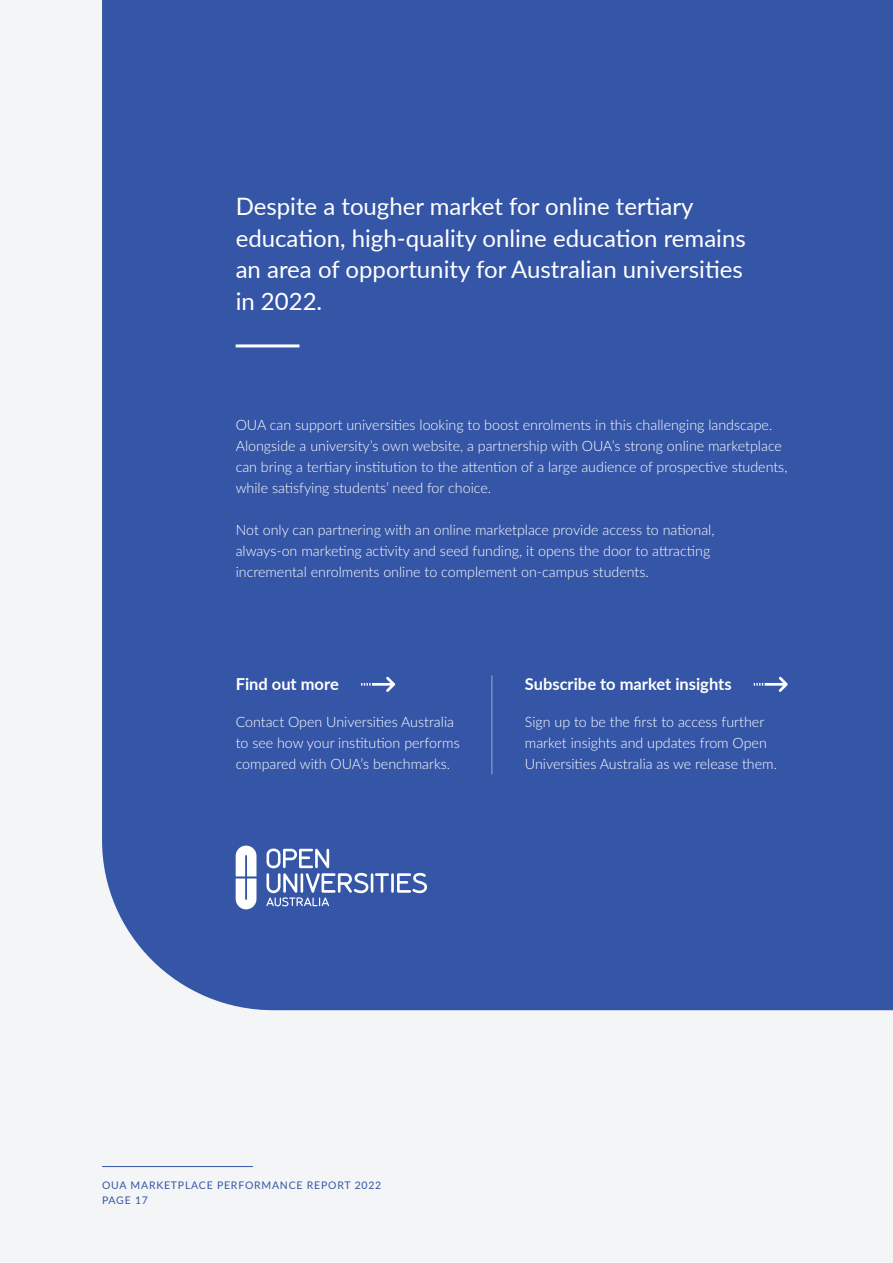
<style>
.page{position:relative;width:893px;height:1263px;background:#f3f5f6}
.page>*{position:absolute;margin:0;border:0;box-sizing:border-box;transform-origin:0 0}
.t1{font:24px/31.5px "Lato";color:#fff}
.t2{font:700 16.5px "Lato";color:#fff}
.t3{font:300 14.25px/21px "Lato";color:#fff}
.t4{font:10.5px/15px "Lato";letter-spacing:.075em;color:#3555a6}
</style>
<div class="page">
<div style="left:102px;top:0;width:791px;height:1010px;background:#3555a6"></div>
<hr style="left:102px;top:1166px;width:151px;height:1px;background:#3555a6">
<hr style="left:236px;top:344px;width:63px;height:3px;background:#fff">
<svg style="left:236px;top:845px;width:20px;height:64px"></svg>
<svg style="left:266px;top:848px;width:161px;height:58px;background:#5e77b8"></svg>
<hr style="left:491px;top:675px;width:1px;height:99px;background:#9aaad2">
<svg style="left:361px;top:677px;width:34px;height:15px"></svg>
<svg style="left:754px;top:677px;width:34px;height:15px"></svg>
<p class="t1" style="left:236px;top:190px;width:512px">Despite a tougher market for online tertiary education, high-quality online education remains an area of opportunity for Australian universities in 2022.</p>
<p class="t3" style="left:236px;top:414px;width:553px">OUA can support universities looking to boost enrolments in this challenging landscape.<br>Alongside a university’s own website, a partnership with OUA’s strong online marketplace can bring a tertiary institution to the attention of a large audience of prospective students, while satisfying students’ need for choice.</p>
<p class="t3" style="left:236px;top:519px;width:480px">Not only can partnering with an online marketplace provide access to national, always-on marketing activity and seed funding, it opens the door to attracting incremental enrolments online to complement on-campus students.</p>
<p class="t2" style="left:236px;top:672px;width:105px">Find out more</p>
<p class="t2" style="left:525px;top:672px;width:208px">Subscribe to market insights</p>
<p class="t3" style="left:236px;top:710px;width:226px">Contact Open Universities Australia to see how your institution performs compared with OUA’s benchmarks.</p>
<p class="t3" style="left:525px;top:710px;width:254px">Sign up to be the first to access further market insights and updates from Open<br>Universities Australia as we release them.</p>
<p class="t4" style="left:102px;top:1177px;width:281px">OUA MARKETPLACE PERFORMANCE REPORT 2022<br>PAGE 17</p>
</div>
